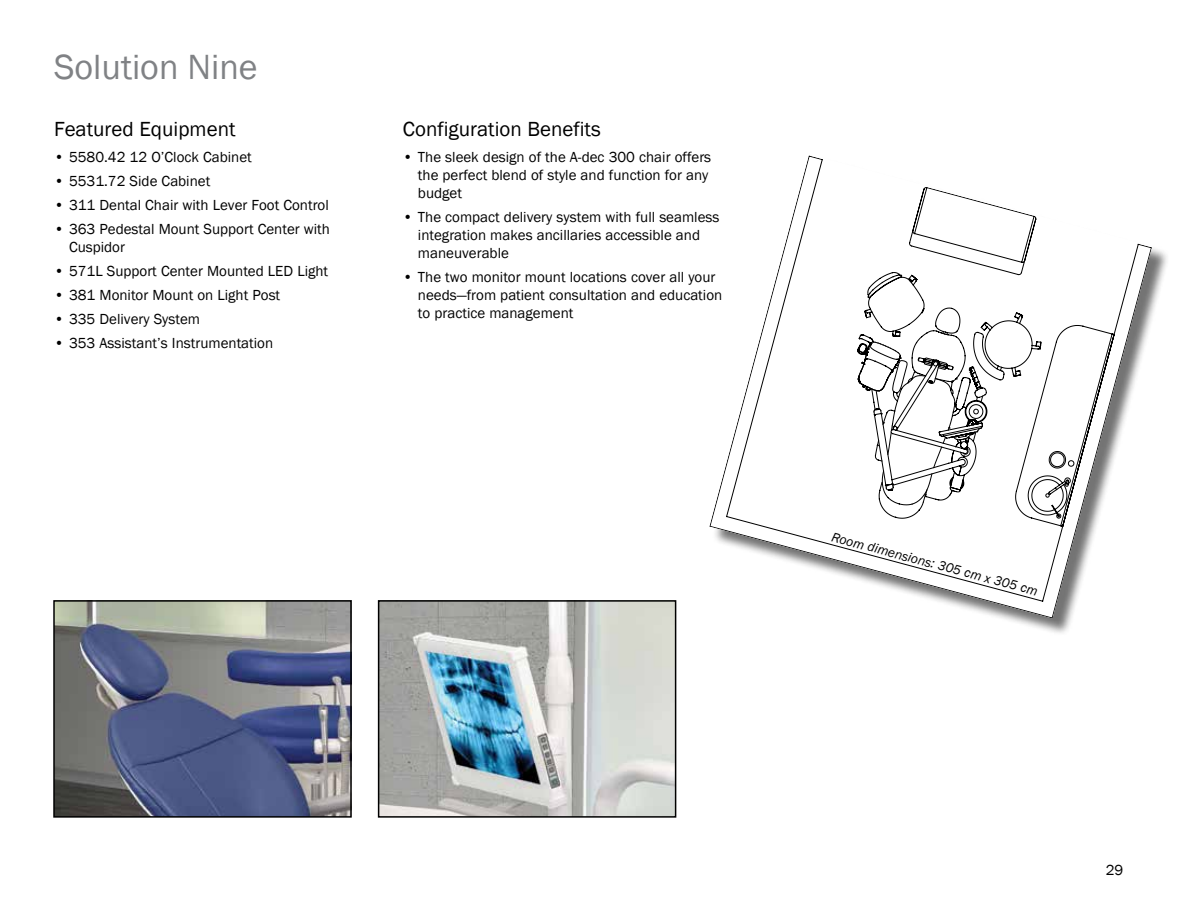
<style>
.page{position:relative;width:1188px;height:918px;background:#fff}
.page>*{position:absolute;margin:0;border:0;box-sizing:border-box;transform-origin:0 0}
.t1{font:36px "Franklin Gothic";color:#808285}
.t2{font:21px "Franklin Gothic";color:#000}
.t3{font:15px/18px "Franklin Gothic";color:#000}
.t4{font:italic 13.5px "Franklin Gothic";color:#000}
</style>
<div class="page">
<img style="left:56px;top:603px;width:293px;height:212px">
<div style="left:53px;top:600px;width:299px;height:218px;border:2px solid #000"></div>
<img style="left:381px;top:603px;width:292px;height:212px">
<div style="left:378px;top:600px;width:298px;height:218px;border:2px solid #000"></div>
<div style="left:711px;top:157px;width:459px;height:479px;background:#000;opacity:.55"></div>
<svg style="left:709px;top:155px;width:443px;height:463px"></svg>
<h1 class="t1" style="left:54px;top:45px;width:205px">Solution Nine</h1>
<h2 class="t2" style="left:54px;top:116px;width:183px">Featured Equipment</h2>
<p class="t3" style="left:54px;top:148px;width:199px">• 5580.42 12 O’Clock Cabinet</p>
<p class="t3" style="left:54px;top:172px;width:158px">• 5531.72 Side Cabinet</p>
<p class="t3" style="left:54px;top:196px;width:276px">• 311 Dental Chair with Lever Foot Control</p>
<p class="t3" style="left:69px;top:220px;width:263px;text-indent:-15px">• 363 Pedestal Mount Support Center with<br>Cuspidor</p>
<p class="t3" style="left:54px;top:262px;width:276px">• 571L Support Center Mounted LED Light</p>
<p class="t3" style="left:54px;top:286px;width:228px">• 381 Monitor Mount on Light Post</p>
<p class="t3" style="left:54px;top:310px;width:148px">• 335 Delivery System</p>
<p class="t3" style="left:54px;top:334px;width:221px">• 353 Assistant’s Instrumentation</p>
<h2 class="t2" style="left:403px;top:116px;width:199px">Configuration Benefits</h2>
<p class="t3" style="left:418px;top:148px;width:295px;text-indent:-15px">• The sleek design of the A-dec 300 chair offers the perfect blend of style and function for any budget</p>
<p class="t3" style="left:418px;top:208px;width:303px;text-indent:-15px">• The compact delivery system with full seamless integration makes ancillaries accessible and maneuverable</p>
<p class="t3" style="left:418px;top:268px;width:306px;text-indent:-15px">• The two monitor mount locations cover all your needs—from patient consultation and education to practice management</p>
<p class="t4" style="left:834px;top:528px;width:215px;rotate:15deg">Room dimensions: 305 cm x 305 cm</p>
<p class="t3" style="left:1106px;top:861px;width:19px">29</p>
</div>
